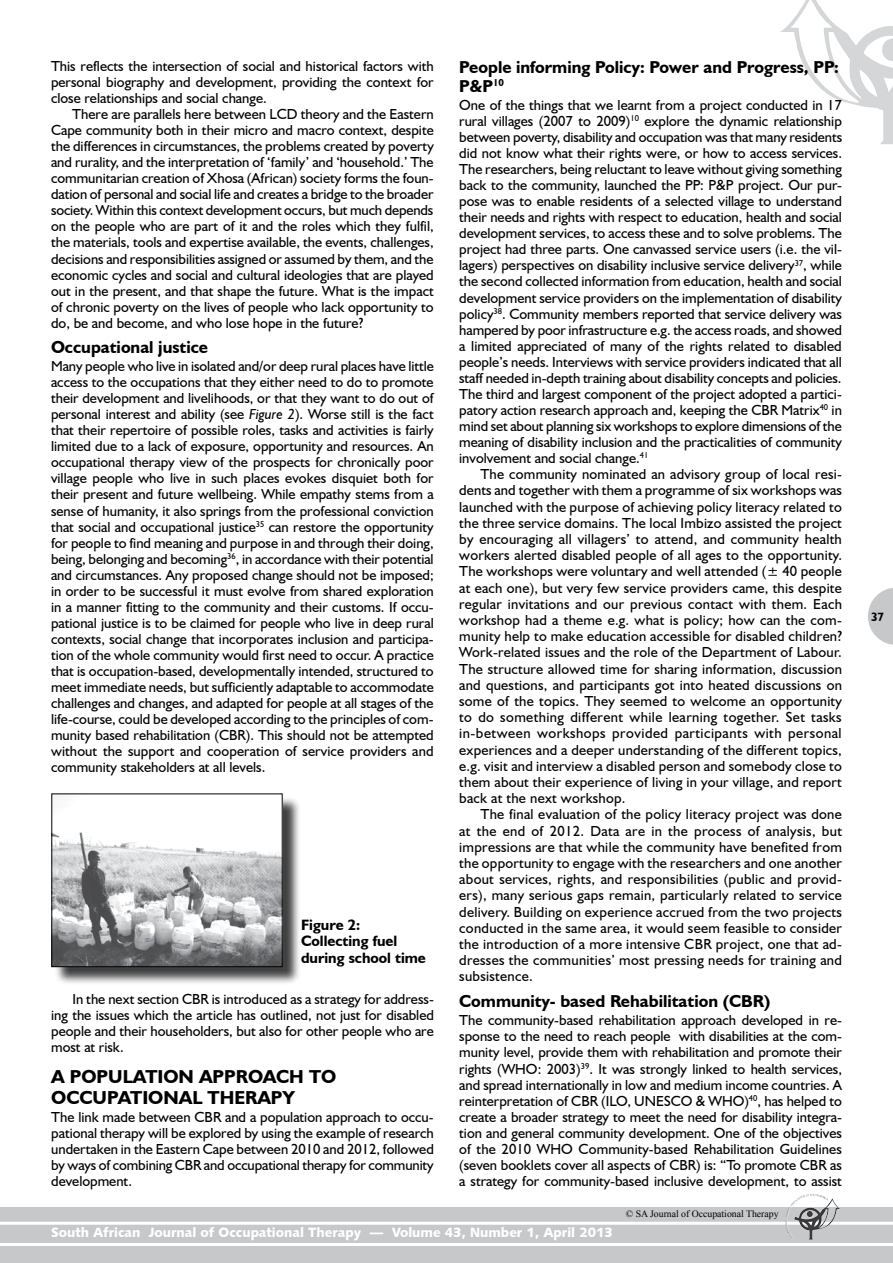
<style>
.page{position:relative;width:893px;height:1263px;background:#fff}
.page>*{position:absolute;margin:0;border:0;box-sizing:border-box;transform-origin:0 0}
.t1{font:700 18.75px/21px "Humanist 521 BT";color:#000}
.t2{font:700 17.25px/18.8px "Humanist 521 BT";color:#000}
.t3{font:700 15px/16.5px "Humanist 521 BT";color:#000}
.t4{font:14.55px/16px "Humanist 521 BT";color:#000;text-align:justify}
.t5{font:13.5px "Humanist 531 BT Black A";color:#fff}
.t6{font:700 12px "Humanist 521 BT";color:#000}
.t7{font:9.75px "Times New Roman";color:#000}
.s1{font-style:italic}
</style>
<div class="page">
<svg style="left:868px;top:588px;width:25px;height:57px"></svg>
<div style="left:0;top:1208px;width:893px;height:55px;background:#c7c8ca"></div>
<hr style="left:0;top:1222px;width:893px;height:3px;background:#fff">
<hr style="left:0;top:1243px;width:893px;height:3px;background:#fff">
<img style="left:805px;top:1194px;width:18px;height:4px">
<img style="left:780px;top:0;width:113px;height:144px">
<div style="left:54px;top:796px;width:247px;height:189px;background:#000;opacity:.75"></div>
<img style="left:54px;top:796px;width:226px;height:169px">
<div style="left:52px;top:794px;width:230px;height:173px;border:1px solid #000"></div>
<p class="t4" style="left:51px;top:58px;width:384px">This reflects the intersection of social and historical factors with personal biography and development, providing the context for close relationships and social change.</p>
<p class="t4" style="left:51px;top:106px;width:384px;text-indent:21px">There are parallels here between LCD theory and the Eastern Cape community both in their micro and macro context, despite the differences in circumstances, the problems created by poverty and rurality, and the interpretation of ‘family’ and ‘household.’ The communitarian creation of Xhosa (African) society forms the foun&shy;dation of personal and social life and creates a bridge to the broader society. Within this context development occurs, but much depends on the people who are part of it and the roles which they fulfil, the materials, tools and expertise available, the events, challenges, decisions and responsibilities assigned or assumed by them, and the economic cycles and social and cultural ideologies that are played out in the present, and that shape the future. What is the impact of chronic poverty on the lives of people who lack opportunity to do, be and become, and who lose hope in the future?</p>
<p class="t2" style="left:51px;top:337px;width:159px">Occupational justice</p>
<p class="t4" style="left:51px;top:358px;width:384px">Many people who live in isolated and/or deep rural places have little access to the occupations that they either need to do to promote their development and livelihoods, or that they want to do out of personal interest and ability (see <span class="s1">Figure 2</span>). Worse still is the fact that their repertoire of possible roles, tasks and activities is fairly limited due to a lack of exposure, opportunity and resources. An occupational therapy view of the prospects for chronically poor village people who live in such places evokes disquiet both for their present and future wellbeing. While empathy stems from a sense of humanity, it also springs from the professional conviction that social and occupational justice<sup>35</sup> can restore the opportunity for people to find meaning and purpose in and through their doing, being, belonging and becoming<sup>36</sup>, in accordance with their potential and circumstances. Any proposed change should not be imposed; in order to be successful it must evolve from shared exploration in a manner fitting to the community and their customs. If occu&shy;pational justice is to be claimed for people who live in deep rural contexts, social change that incorporates inclusion and participa&shy;tion of the whole community would first need to occur. A practice that is occupation-based, developmentally intended, structured to meet immediate needs, but sufficiently adaptable to accommodate challenges and changes, and adapted for people at all stages of the life-course, could be developed according to the principles of com&shy;munity based rehabilitation (CBR). This should not be attempted without the support and cooperation of service providers and community stakeholders at all levels.</p>
<p class="t3" style="left:301px;top:916px;width:126px">Figure 2:<br>Collecting fuel during school time</p>
<p class="t4" style="left:51px;top:991px;width:384px;text-indent:21px">In the next section CBR is introduced as a strategy for address&shy;ing the issues which the article has outlined, not just for disabled people and their householders, but also for other people who are most at risk.</p>
<p class="t1" style="left:51px;top:1066px;width:287px">A POPULATION APPROACH TO<br>OCCUPATIONAL THERAPY</p>
<p class="t4" style="left:51px;top:1109px;width:384px">The link made between CBR and a population approach to occu&shy;pational therapy will be explored by using the example of research undertaken in the Eastern Cape between 2010 and 2012, followed by ways of combining CBR and occupational therapy for community development.</p>
<p class="t2" style="left:459px;top:57px;width:381px">People informing Policy: Power and Progress, PP:<br>P&amp;P<sup>10</sup></p>
<p class="t4" style="left:459px;top:97px;width:384px">One of the things that we learnt from a project conducted in 17 rural villages (2007 to 2009)<sup>10</sup> explore the dynamic relationship between poverty, disability and occupation was that many residents did not know what their rights were, or how to access services.<br>The researchers, being reluctant to leave without giving something back to the community, launched the PP: P&amp;P project. Our pur&shy;pose was to enable residents of a selected village to understand their needs and rights with respect to education, health and social development services, to access these and to solve problems. The project had three parts. One canvassed service users (i.e. the vil&shy;lagers) perspectives on disability inclusive service delivery<sup>37</sup>, while the second collected information from education, health and social development service providers on the implementation of disability policy<sup>38</sup>. Community members reported that service delivery was hampered by poor infrastructure e.g. the access roads, and showed a limited appreciated of many of the rights related to disabled people’s needs. Interviews with service providers indicated that all staff needed in-depth training about disability concepts and policies.<br>The third and largest component of the project adopted a partici&shy;patory action research approach and, keeping the CBR Matrix<sup>40</sup> in mind set about planning six workshops to explore dimensions of the meaning of disability inclusion and the practicalities of community involvement and social change.<sup>41</sup></p>
<p class="t4" style="left:459px;top:466px;width:384px;text-indent:21px">The community nominated an advisory group of local resi&shy;dents and together with them a programme of six workshops was launched with the purpose of achieving policy literacy related to the three service domains. The local Imbizo assisted the project by encouraging all villagers’ to attend, and community health workers alerted disabled people of all ages to the opportunity.<br>The workshops were voluntary and well attended (± 40 people at each one), but very few service providers came, this despite regular invitations and our previous contact with them. Each workshop had a theme e.g. what is policy; how can the com&shy;munity help to make education accessible for disabled children?<br>Work-related issues and the role of the Department of Labour.<br>The structure allowed time for sharing information, discussion and questions, and participants got into heated discussions on some of the topics. They seemed to welcome an opportunity to do something different while learning together. Set tasks in-between workshops provided participants with personal experiences and a deeper understanding of the different topics, e.g. visit and interview a disabled person and somebody close to them about their experience of living in your village, and report back at the next workshop.</p>
<p class="t4" style="left:459px;top:806px;width:384px;text-indent:21px">The final evaluation of the policy literacy project was done at the end of 2012. Data are in the process of analysis, but impressions are that while the community have benefited from the opportunity to engage with the researchers and one another about services, rights, and responsibilities (public and provid&shy;ers), many serious gaps remain, particularly related to service delivery. Building on experience accrued from the two projects conducted in the same area, it would seem feasible to consider the introduction of a more intensive CBR project, one that ad&shy;dresses the communities’ most pressing needs for training and subsistence.</p>
<p class="t2" style="left:459px;top:991px;width:312px">Community- based Rehabilitation (CBR)</p>
<p class="t4" style="left:459px;top:1012px;width:384px">The community-based rehabilitation approach developed in re&shy;sponse to the need to reach people with disabilities at the com&shy;munity level, provide them with rehabilitation and promote their rights (WHO: 2003)<sup>39</sup>. It was strongly linked to health services, and spread internationally in low and medium income countries. A reinterpretation of CBR (ILO, UNESCO &amp; WHO)<sup>40</sup>, has helped to create a broader strategy to meet the need for disability integra&shy;tion and general community development. One of the objectives of the 2010 WHO Community-based Rehabilitation Guidelines (seven booklets cover all aspects of CBR) is: “To promote CBR as a strategy for community-based inclusive development, to assist</p>
<p class="t7" style="left:626px;top:1207px;width:154px">© SA Journal of Occupational Therapy</p>
<p class="t5" style="left:51px;top:1224px;width:563px">South African Journal of Occupational Therapy — Volume 43, Number 1, April 2013</p>
<p class="t6" style="left:871px;top:609px;width:15px">37</p>
</div>
